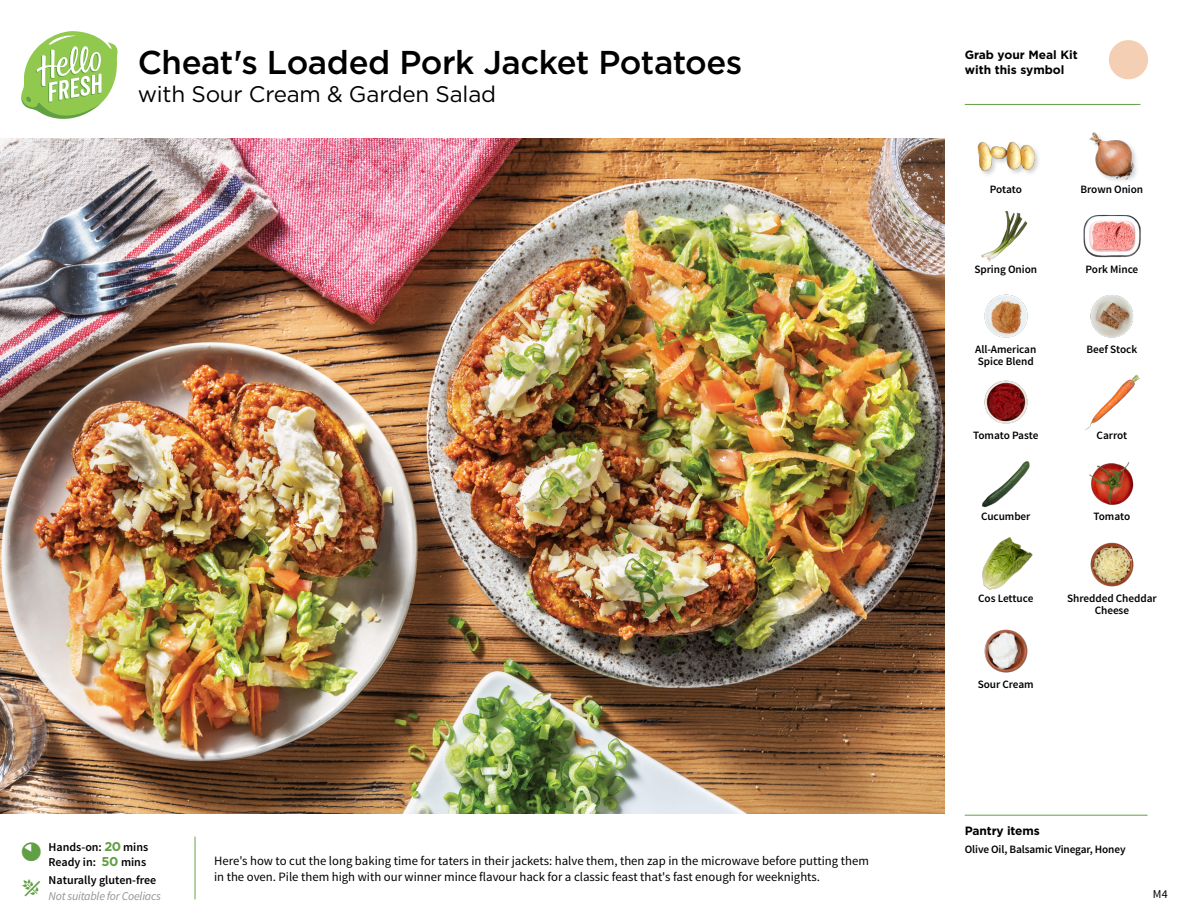
<style>
.page{position:relative;width:1188px;height:918px;background:#fff}
.page>*{position:absolute;margin:0;border:0;box-sizing:border-box;transform-origin:0 0}
.t1{font:500 33px "Gotham";letter-spacing:-.015em;color:#000}
.t2{font:22.5px "Gotham";letter-spacing:-.01em;color:#000}
.t3{font:12.75px/16.5px "Source Sans Pro";color:#000}
.t4{font:600 12px/15px "Source Sans Pro";color:#000}
.t5{font:700 12px/15px "Gotham";color:#000}
.t6{font:italic 12px "Source Sans Pro";letter-spacing:-.02em;color:#939598}
.t7{font:12px "Source Sans Pro";color:#000}
.t8{font:600 11.25px/12px "Source Sans Pro";letter-spacing:-.005em;color:#000;text-align:center}
.s1{font-family:"Gotham";font-weight:700;font-size:12.75px;color:#609f43}
</style>
<div class="page">
<svg style="left:21px;top:31px;width:97px;height:88px"></svg>
<img style="left:0;top:139px;width:945px;height:675px">
<img style="left:1090px;top:295px;width:44px;height:43px">
<img style="left:1085px;top:374px;width:55px;height:56px">
<img style="left:984px;top:380px;width:44px;height:44px">
<img style="left:1089px;top:462px;width:45px;height:43px">
<img style="left:981px;top:461px;width:49px;height:47px">
<img style="left:1090px;top:542px;width:44px;height:45px">
<img style="left:982px;top:537px;width:51px;height:53px">
<img style="left:984px;top:629px;width:44px;height:44px">
<img style="left:984px;top:294px;width:44px;height:44px">
<img style="left:981px;top:210px;width:47px;height:52px">
<img style="left:1083px;top:214px;width:58px;height:44px">
<div style="left:976px;top:141px;width:65px;height:37px;background:#000;opacity:.2"></div>
<img style="left:977px;top:141px;width:57px;height:37px">
<img style="left:1089px;top:132px;width:48px;height:49px">
<hr style="left:965px;top:104px;width:175px;height:1px;background:#609f43">
<hr style="left:965px;top:815px;width:183px;height:1px;background:#609f43">
<svg style="left:1109px;top:40px;width:39px;height:40px"></svg>
<h1 class="t1" style="left:138px;top:41px;width:606px">Cheat's Loaded Pork Jacket Potatoes</h1>
<h2 class="t2" style="left:138px;top:80px;width:360px">with Sour Cream &amp; Garden Salad</h2>
<p class="t4" style="left:48px;top:840px;width:101px">Hands-on: <span class="s1">20</span> mins<br>Ready in: <span class="s1">50</span> mins</p>
<p class="t4" style="left:49px;top:873px;width:109px">Naturally gluten-free</p>
<p class="t6" style="left:49px;top:889px;width:114px">Not suitable for Coeliacs</p>
<p class="t3" style="left:214px;top:852px;width:656px">Here's how to cut the long baking time for taters in their jackets: halve them, then zap in the microwave before putting them in the oven. Pile them high with our winner mince flavour hack for a classic feast that's fast enough for weeknights.</p>
<p class="t5" style="left:965px;top:47px;width:115px">Grab your Meal Kit with this symbol</p>
<p class="t8" style="left:990px;top:184px;width:34px">Potato</p>
<p class="t8" style="left:1081px;top:184px;width:64px">Brown Onion</p>
<p class="t8" style="left:974px;top:264px;width:64px">Spring Onion</p>
<p class="t8" style="left:1086px;top:264px;width:54px">Pork Mince</p>
<p class="t8" style="left:975px;top:344px;width:63px">All-American</p>
<p class="t8" style="left:1087px;top:344px;width:52px">Beef Stock</p>
<p class="t8" style="left:978px;top:356px;width:57px">Spice Blend</p>
<p class="t8" style="left:973px;top:430px;width:67px">Tomato Paste</p>
<p class="t8" style="left:1097px;top:430px;width:32px">Carrot</p>
<p class="t8" style="left:981px;top:511px;width:51px">Cucumber</p>
<p class="t8" style="left:1094px;top:511px;width:38px">Tomato</p>
<p class="t8" style="left:978px;top:592px;width:57px">Cos Lettuce</p>
<p class="t8" style="left:978px;top:678px;width:58px">Sour Cream</p>
<p class="t8" style="left:1067px;top:592px;width:91px">Shredded Cheddar<br>Cheese</p>
<p class="t5" style="left:965px;top:823px;width:77px">Pantry items</p>
<p class="t8" style="left:965px;top:843px;width:162px">Olive Oil, Balsamic Vinegar, Honey</p>
<p class="t7" style="left:1153px;top:886px;width:16px">M4</p>
</div>
